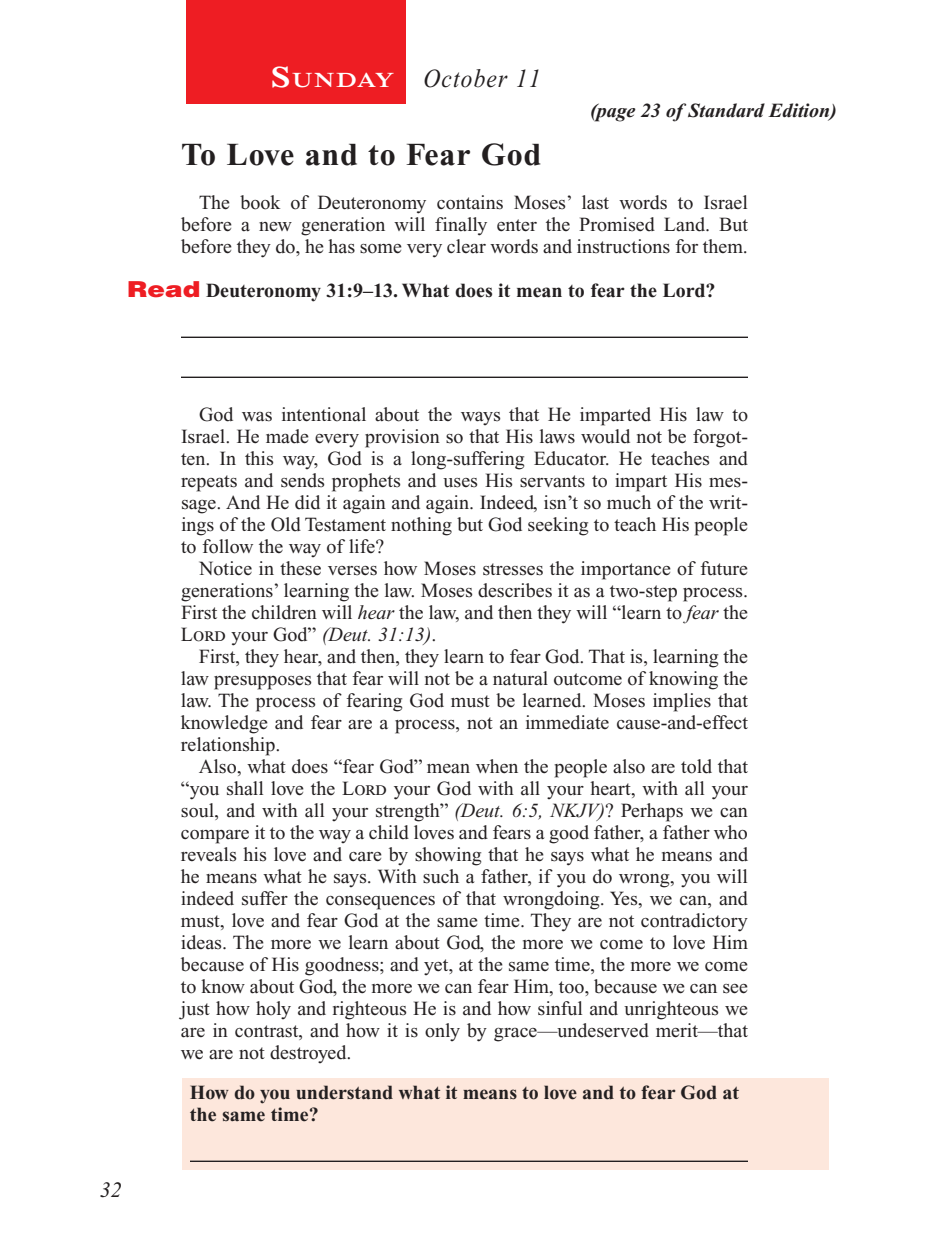
<style>
.page{position:relative;width:936px;height:1260px;background:#fff}
.page>*{position:absolute;margin:0;border:0;box-sizing:border-box;transform-origin:0 0}
.Head{font:700 32px "Times New Roman PS Std";letter-spacing:.025em;color:#231f20}
.Lesson_Dates{font:italic 26px "Times New Roman PS Std";letter-spacing:.05em;color:#231f20;scale:.9 1}
.t1{font:italic 22px "Times New Roman PS Std";color:#231f20}
.Daily_Header{font:600 21px "Times NRMT Std";letter-spacing:.045em;color:#fff;scale:1.1 1}
.Body{font:20px/22px "Times New Roman PS Std";color:#231f20;text-align:justify}
.Body_SB{font:20px/22px "Times New Roman PS Std";color:#231f20;text-align:justify}
.x-screened_box-text{font:700 20px/22px "Times New Roman PS Std";color:#231f20}
.Question{font:700 20px "Times New Roman PS Std";color:#231f20}
.Page_from_SE{font:italic 700 20px "Times New Roman PS Std";color:#231f20}
.s1{font-size:30px}
.s2{font-family:"Helvetica LT Std";font-weight:900;font-size:22px;color:#ee1d23}
.s3{font-style:italic}
</style>
<div class="page">
<div style="left:186px;top:0;width:220px;height:103px;background:#ee1d23"></div>
<div style="left:183px;top:1079px;width:646px;height:91px;background:#fde7dc"></div>
<hr style="left:181px;top:337px;width:567px;height:1px;background:#231f20">
<hr style="left:181px;top:377px;width:567px;height:1px;background:#231f20">
<hr style="left:190px;top:1161px;width:558px;height:1px;background:#231f20">
<p class="Daily_Header" style="left:271px;top:68px;width:114px"><span class="s1">S</span>UNDAY</p>
<p class="Lesson_Dates" style="left:424px;top:64px;width:132px">October 11</p>
<p class="Page_from_SE" style="left:590px;top:100px;width:248px">(page 23 of Standard Edition)</p>
<p class="Head" style="left:181px;top:136px;width:362px">To Love and to Fear God</p>
<p class="Body" style="left:181px;top:191px;width:569px;text-indent:18px">The book of Deuteronomy contains Moses’ last words to Israel before a new generation will finally enter the Promised Land. But before they do, he has some very clear words and instructions for them.</p>
<p class="Question" style="left:127px;top:279px;width:590px"><span class="s2">Read</span> Deuteronomy 31:9–13. What does it mean to fear the Lord?</p>
<p class="t1" style="left:100px;top:1178px;width:23px">32</p>
<p class="Body_SB" style="left:181px;top:403px;width:569px;text-indent:18px">God was intentional about the ways that He imparted His law to Israel. He made every provision so that His laws would not be forgot&shy;ten. In this way, God is a long-suffering Educator. He teaches and repeats and sends prophets and uses His servants to impart His mes&shy;sage. And He did it again and again. Indeed, isn’t so much of the writ&shy;ings of the Old Testament nothing but God seeking to teach His people to follow the way of life?</p>
<p class="Body" style="left:181px;top:557px;width:569px;text-indent:18px">Notice in these verses how Moses stresses the importance of future generations’ learning the law. Moses describes it as a two-step process.<br>First the children will <span class="s3">hear</span> the law, and then they will “learn to <span class="s3">fear</span> the Lord your God” <span class="s3">(Deut. 31:13)</span>.</p>
<p class="Body" style="left:181px;top:645px;width:569px;text-indent:18px">First, they hear, and then, they learn to fear God. That is, learning the law presupposes that fear will not be a natural outcome of knowing the law. The process of fearing God must be learned. Moses implies that knowledge and fear are a process, not an immediate cause-and-effect relationship.</p>
<p class="Body" style="left:181px;top:755px;width:569px;text-align:left;text-indent:18px">Also, what does “fear God” mean when the people also are told that “you shall love the Lord your God with all your heart, with all your soul, and with all your strength” <span class="s3">(Deut. 6:5, NKJV)</span>? Perhaps we can compare it to the way a child loves and fears a good father, a father who reveals his love and care by showing that he says what he means and he means what he says. With such a father, if you do wrong, you will indeed suffer the consequences of that wrongdoing. Yes, we can, and must, love and fear God at the same time. They are not contradictory ideas. The more we learn about God, the more we come to love Him because of His goodness; and yet, at the same time, the more we come to know about God, the more we can fear Him, too, because we can see just how holy and righteous He is and how sinful and unrighteous we are in contrast, and how it is only by grace—undeserved merit—that we are not destroyed.</p>
<p class="x-screened_box-text" style="left:190px;top:1081px;width:551px">How do you understand what it means to love and to fear God at the same time?</p>
</div>
